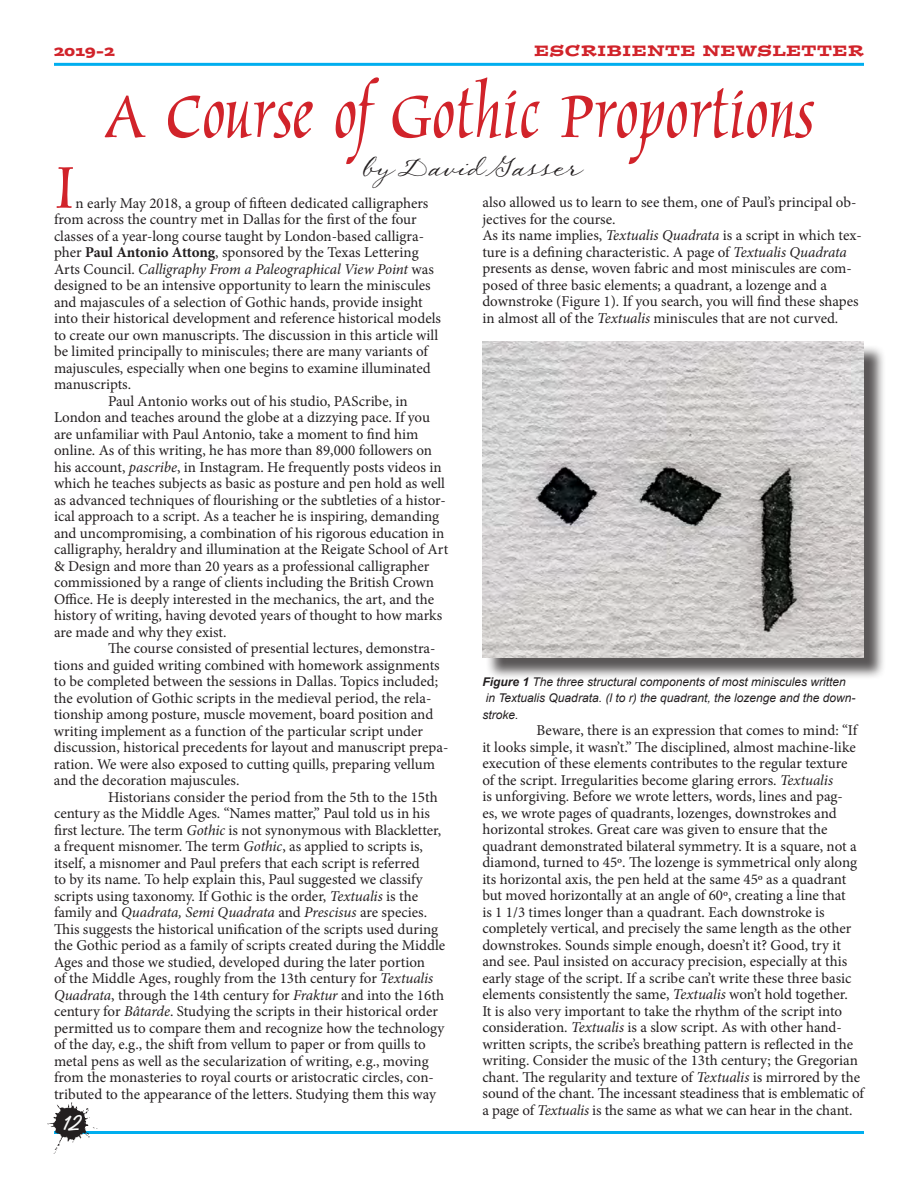
<style>
.page{position:relative;width:918px;height:1188px;background:#fff}
.page>*{position:absolute;margin:0;border:0;box-sizing:border-box;transform-origin:0 0}
.t1{font:90px "Marigold";color:#d1232a}
.t2{font:21px "Pegsanna HMK";color:#231f20}
.t3{font:700 21px "Succotash Hmk";color:#fafafa}
.t4{font:15px/16.5px "Minion Pro";letter-spacing:-.005em;color:#231f20}
.t5{font:15px "Postino Std";letter-spacing:.05em;color:#d1232a}
.t6{font:italic 12px/16.5px "Arial";color:#231f20}
.s1{font-style:italic}
.s2{font-weight:700}
</style>
<div class="page">
<hr style="left:54px;top:63px;width:810px;height:3px;background:#00aeef">
<hr style="left:54px;top:1131px;width:810px;height:3px;background:#00aeef">
<img style="left:47px;top:1102px;width:51px;height:52px">
<div style="left:485px;top:345px;width:401px;height:334px;background:#231f20;opacity:.75"></div>
<img style="left:482px;top:342px;width:382px;height:315px">
<p class="t5" style="left:54px;top:41px;width:62px">2019-2</p>
<p class="t5" style="left:534px;top:41px;width:331px">ESCRIBIENTE NEWSLETTER</p>
<p class="t1" style="left:104px;top:65px;width:711px">A Course of Gothic Proportions</p>
<p class="t2" style="left:364px;top:156px;width:221px">by David Gasser</p>
<p class="t1" style="left:54px;top:136px;width:23px">I</p>
<p class="t4" style="left:482px;top:194px;width:376px">also allowed us to learn to see them, one of Paul’s principal ob&shy;jectives for the course.</p>
<p class="t4" style="left:482px;top:227px;width:381px">As its name implies, <span class="s1">Textualis Quadrata</span> is a script in which tex&shy;ture is a defining characteristic. A page of <span class="s1">Textualis Quadrata </span>presents as dense, woven fabric and most miniscules are com&shy;posed of three basic elements; a quadrant, a lozenge and a downstroke (Figure 1). If you search, you will find these shapes in almost all of the <span class="s1">Textualis</span> miniscules that are not curved.</p>
<p class="t4" style="left:54px;top:195px;width:388px;text-indent:22px">n early May 2018, a group of fifteen dedicated calligraphers from across the country met in Dallas for the first of the four classes of a year-long course taught by London-based calligra&shy;pher <span class="s2">Paul Antonio Attong</span>, sponsored by the Texas Lettering Arts Council. <span class="s1">Calligraphy From a Paleographical View Point</span> was designed to be an intensive opportunity to learn the miniscules and majascules of a selection of Gothic hands, provide insight into their historical development and reference historical models to create our own manuscripts. The discussion in this article will be limited principally to miniscules; there are many variants of majuscules, especially when one begins to examine illuminated manuscripts.</p>
<p class="t4" style="left:54px;top:393px;width:396px;text-indent:54px">Paul Antonio works out of his studio, PAScribe, in London and teaches around the globe at a dizzying pace. If you are unfamiliar with Paul Antonio, take a moment to find him online. As of this writing, he has more than 89,000 followers on his account, <span class="s1">pascribe</span>, in Instagram. He frequently posts videos in which he teaches subjects as basic as posture and pen hold as well as advanced techniques of flourishing or the subtleties of a histor&shy;ical approach to a script. As a teacher he is inspiring, demanding and uncompromising, a combination of his rigorous education in calligraphy, heraldry and illumination at the Reigate School of Art &amp; Design and more than 20 years as a professional calligrapher commissioned by a range of clients including the British Crown Office. He is deeply interested in the mechanics, the art, and the history of writing, having devoted years of thought to how marks are made and why they exist.</p>
<p class="t4" style="left:54px;top:640px;width:396px;text-indent:54px">The course consisted of presential lectures, demonstra&shy;tions and guided writing combined with homework assignments to be completed between the sessions in Dallas. Topics included; the evolution of Gothic scripts in the medieval period, the rela&shy;tionship among posture, muscle movement, board position and writing implement as a function of the particular script under discussion, historical precedents for layout and manuscript prepa&shy;ration. We were also exposed to cutting quills, preparing vellum and the decoration majuscules.</p>
<p class="t4" style="left:54px;top:789px;width:393px;text-indent:54px">Historians consider the period from the 5th to the 15th century as the Middle Ages. “Names matter,” Paul told us in his first lecture. The term <span class="s1">Gothic</span> is not synonymous with Blackletter, a frequent misnomer. The term <span class="s1">Gothic</span>, as applied to scripts is, itself, a misnomer and Paul prefers that each script is referred<br>to by its name. To help explain this, Paul suggested we classify scripts using taxonomy. If Gothic is the order, <span class="s1">Textualis</span> is the family and <span class="s1">Quadrata, Semi Quadrata</span> and <span class="s1">Prescisus</span> are species.<br>This suggests the historical unification of the scripts used during the Gothic period as a family of scripts created during the Middle Ages and those we studied, developed during the later portion<br>of the Middle Ages, roughly from the 13th century for <span class="s1">Textualis Quadrata</span>, through the 14th century for <span class="s1">Fraktur</span> and into the 16th century for <span class="s1">Bâtarde</span>. Studying the scripts in their historical order permitted us to compare them and recognize how the technology of the day, e.g., the shift from vellum to paper or from quills to metal pens as well as the secularization of writing, e.g., moving from the monasteries to royal courts or aristocratic circles, con&shy;tributed to the appearance of the letters. Studying them this way</p>
<p class="t6" style="left:482px;top:673px;width:365px"><span class="s2">Figure 1</span> The three structural components of most miniscules written</p>
<p class="t6" style="left:482px;top:690px;width:375px">in Textualis Quadrata. (l to r) the quadrant, the lozenge and the down&shy;stroke.</p>
<p class="t4" style="left:482px;top:722px;width:376px;text-indent:54px">Beware, there is an expression that comes to mind: “If it looks simple, it wasn’t.” The disciplined, almost machine-like execution of these elements contributes to the regular texture of the script. Irregularities become glaring errors. <span class="s1">Textualis<br></span>is unforgiving. Before we wrote letters, words, lines and pag&shy;es, we wrote pages of quadrants, lozenges, downstrokes and horizontal strokes. Great care was given to ensure that the quadrant demonstrated bilateral symmetry. It is a square, not a diamond, turned to 45º. The lozenge is symmetrical only along its horizontal axis, the pen held at the same 45º as a quadrant but moved horizontally at an angle of 60º, creating a line that is 1 1/3 times longer than a quadrant. Each downstroke is completely vertical, and precisely the same length as the other downstrokes. Sounds simple enough, doesn’t it? Good, try it and see. Paul insisted on accuracy precision, especially at this early stage of the script. If a scribe can’t write these three basic elements consistently the same, <span class="s1">Textualis</span> won’t hold together.</p>
<p class="t4" style="left:482px;top:1003px;width:383px">It is also very important to take the rhythm of the script into consideration. <span class="s1">Textualis</span> is a slow script. As with other hand&shy;written scripts, the scribe’s breathing pattern is reflected in the writing. Consider the music of the 13th century; the Gregorian chant. The regularity and texture of <span class="s1">Textualis</span> is mirrored by the sound of the chant. The incessant steadiness that is emblematic of a page of <span class="s1">Textualis</span> is the same as what we can hear in the chant.</p>
<p class="t3" style="left:63px;top:1110px;width:19px">12</p>
</div>
